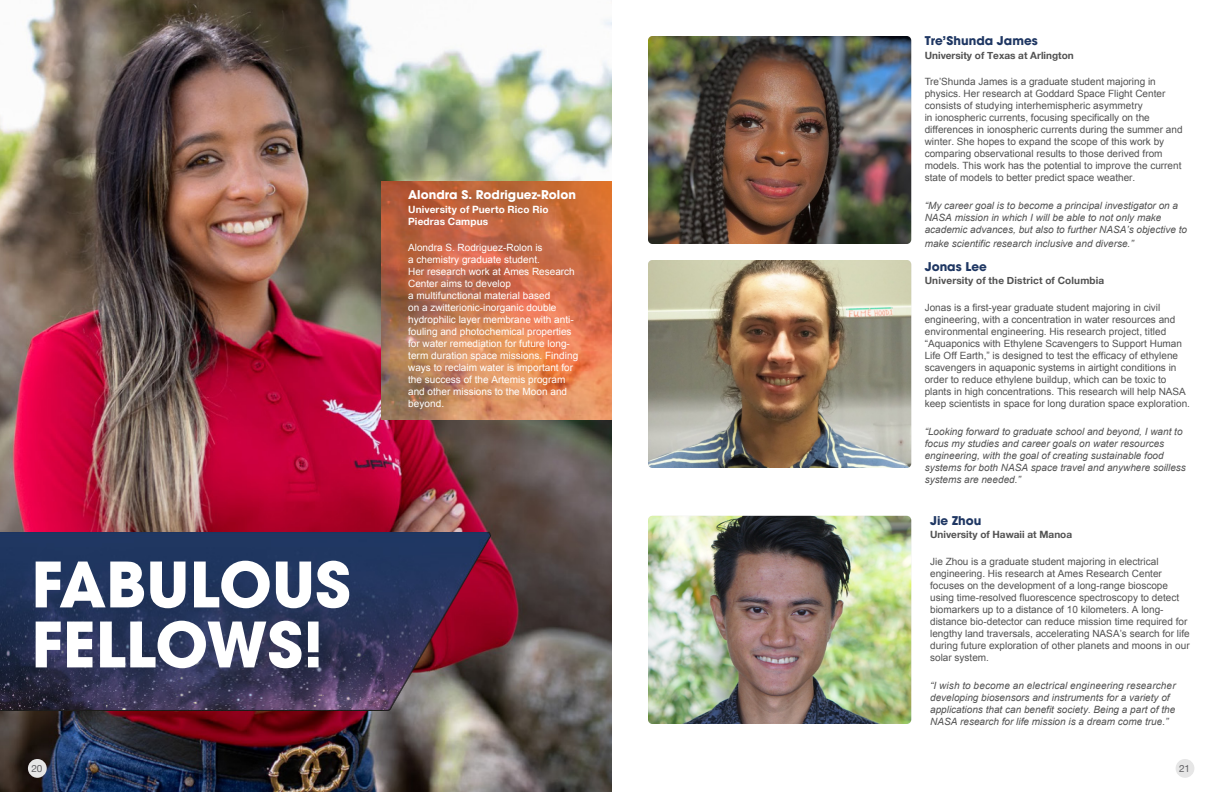
<style>
.page{position:relative;width:1224px;height:792px;background:#fff}
.page>*{position:absolute;margin:0;border:0;box-sizing:border-box;transform-origin:0 0}
.H1_Title{font:700 62px "ITC Avant Garde Pro";color:#fff}
.Small_Bodycopy{font:700 12px "ITC Avant Garde Pro";letter-spacing:.005em;color:#1f3763}
.Small_Bodycopy-2{font:700 12px "ITC Avant Garde Pro";letter-spacing:.005em;color:#fff}
.Small_Bodycopy-3{font:10px/12px "Arial";color:#525252}
.Small_Bodycopy-4{font:italic 10px/12px "Arial";color:#525252}
.Small_Bodycopy-5{font:10px/12px "Arial";color:#fff}
.Small_Bodycopy-6{font:700 10px "Helvetica Neue";color:#525252}
.Small_Bodycopy-7{font:700 10px/11.3px "Helvetica Neue";letter-spacing:.015em;color:#fff}
.t1{font:10px "Helvetica Neue";color:#606063}
</style>
<div class="page">
<img style="left:0;top:0;width:612px;height:792px">
<img style="left:0;top:532px;width:491px;height:179px">
<img style="left:382px;top:181px;width:230px;height:239px">
<div style="left:28px;top:759px;width:19px;height:19px;background:#e6e6e6;border-radius:50%"></div>
<div style="left:1176px;top:759px;width:18px;height:19px;background:#e6e6e6;border-radius:50%"></div>
<img style="left:648px;top:36px;width:263px;height:208px">
<img style="left:648px;top:260px;width:263px;height:208px">
<img style="left:648px;top:516px;width:263px;height:208px">
<p class="Small_Bodycopy-2" style="left:408px;top:187px;width:169px">Alondra S. Rodriguez-Rolon</p>
<p class="Small_Bodycopy-7" style="left:408px;top:204px;width:142px">University of Puerto Rico Rio<br>Piedras Campus</p>
<p class="Small_Bodycopy-5" style="left:408px;top:242px;width:172px">Alondra S. Rodriguez-Rolon is<br>a chemistry graduate student.<br>Her research work at Ames Research<br>Center aims to develop<br>a multifunctional material based<br>on a zwitterionic-inorganic double hydrophilic layer membrane with anti&shy;fouling and photochemical properties for water remediation for future long&shy;term duration space missions. Finding ways to reclaim water is important for the success of the Artemis program and other missions to the Moon and beyond.</p>
<p class="H1_Title" style="left:32px;top:543px;width:321px">FABULOUS</p>
<p class="H1_Title" style="left:32px;top:603px;width:294px">FELLOWS!</p>
<p class="Small_Bodycopy" style="left:925px;top:32px;width:115px">Tre’Shunda James</p>
<p class="Small_Bodycopy-6" style="left:925px;top:47px;width:151px">University of Texas at Arlington</p>
<p class="Small_Bodycopy-3" style="left:925px;top:76px;width:259px">Tre’Shunda James is a graduate student majoring in physics. Her research at Goddard Space Flight Center consists of studying interhemispheric asymmetry<br>in ionospheric currents, focusing specifically on the differences in ionospheric currents during the summer and winter. She hopes to expand the scope of this work by comparing observational results to those derived from models. This work has the potential to improve the current state of models to better predict space weather.</p>
<p class="Small_Bodycopy-4" style="left:925px;top:200px;width:264px">“My career goal is to become a principal investigator on a<br>NASA mission in which I will be able to not only make academic advances, but also to further NASA’s objective to</p>
<p class="Small_Bodycopy-4" style="left:925px;top:237px;width:210px">make scientific research inclusive and diverse.”</p>
<p class="Small_Bodycopy" style="left:925px;top:258px;width:64px">Jonas Lee</p>
<p class="Small_Bodycopy-6" style="left:925px;top:273px;width:181px">University of the District of Columbia</p>
<p class="Small_Bodycopy-3" style="left:925px;top:301px;width:267px">Jonas is a first-year graduate student majoring in civil engineering, with a concentration in water resources and environmental engineering. His research project, titled “Aquaponics with Ethylene Scavengers to Support Human Life Off Earth,” is designed to test the efficacy of ethylene scavengers in aquaponic systems in airtight conditions in order to reduce ethylene buildup, which can be toxic to plants in high concentrations. This research will help NASA keep scientists in space for long duration space exploration.</p>
<p class="Small_Bodycopy-4" style="left:925px;top:425px;width:263px">“Looking forward to graduate school and beyond, I want to focus my studies and career goals on water resources engineering, with the goal of creating sustainable food systems for both NASA space travel and anywhere soilless systems are needed.”</p>
<p class="Small_Bodycopy" style="left:930px;top:512px;width:53px">Jie Zhou</p>
<p class="Small_Bodycopy-6" style="left:930px;top:527px;width:144px">University of Hawaii at Manoa</p>
<p class="Small_Bodycopy-3" style="left:930px;top:555px;width:261px">Jie Zhou is a graduate student majoring in electrical engineering. His research at Ames Research Center focuses on the development of a long-range bioscope using time-resolved fluorescence spectroscopy to detect biomarkers up to a distance of 10 kilometers. A long&shy;distance bio-detector can reduce mission time required for lengthy land traversals, accelerating NASA’s search for life during future exploration of other planets and moons in our solar system.</p>
<p class="Small_Bodycopy-4" style="left:930px;top:679px;width:247px">“I wish to become an electrical engineering researcher developing biosensors and instruments for a variety of applications that can benefit society. Being a part of the NASA research for life mission is a dream come true.”</p>
<p class="t1" style="left:31px;top:761px;width:13px">20</p>
<p class="t1" style="left:1179px;top:761px;width:12px">21</p>
</div>
